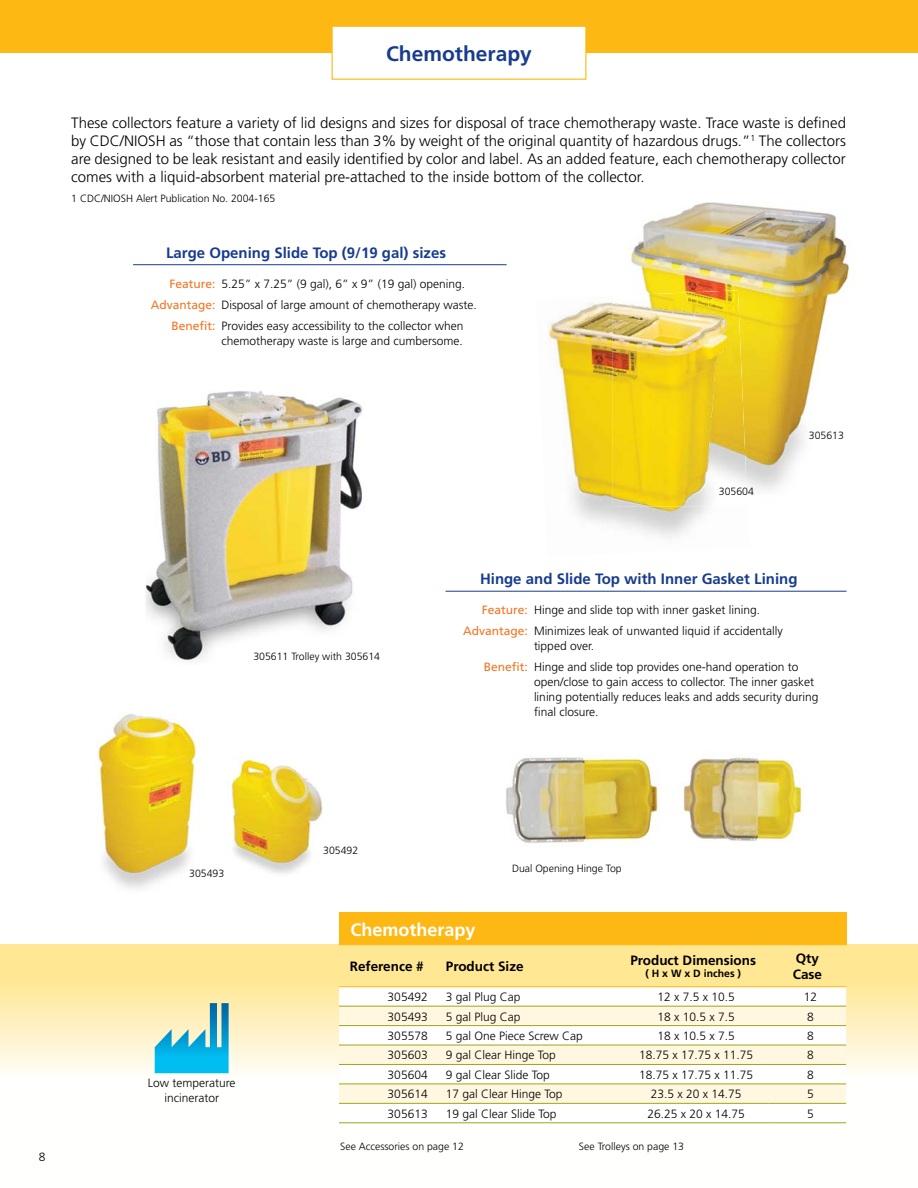
<style>
.page{position:relative;width:918px;height:1188px;background:#fff}
.page>*{position:absolute;margin:0;border:0;box-sizing:border-box;transform-origin:0 0}
.t1{font:700 21px "Frutiger";color:#183c8d}
.t2{font:700 18px "Frutiger";color:#fff}
.t3{font:300 15px/18px "Frutiger";color:#000;text-align:justify}
.t4{font:700 15px "Frutiger";color:#183c8d}
.t5{font:700 13.5px/16.2px "Frutiger";color:#000}
.t6{font:300 12px/21px "Frutiger";color:#000;text-align:center}
.t7{font:300 10.5px "Frutiger";color:#000}
.t8{font:700 10.5px "Frutiger";color:#000}
.s1{font-weight:400;color:#f37421}
</style>
<div class="page">
<svg style="left:0;top:945px;width:918px;height:178px"></svg>
<hr style="left:446px;top:591px;width:401px;height:1px;background:#183c8d">
<hr style="left:133px;top:264px;width:374px;height:1px;background:#183c8d">
<img style="left:506px;top:756px;width:153px;height:87px">
<img style="left:682px;top:757px;width:123px;height:85px">
<div style="left:0;top:0;width:918px;height:53px;background:#fdb813"></div>
<div style="left:332px;top:26px;width:254px;height:53px;background:#fff"></div>
<div style="left:332px;top:26px;width:254px;height:54px;border:1px solid #fdb813"></div>
<img style="left:627px;top:202px;width:222px;height:289px">
<img style="left:98px;top:714px;width:99px;height:175px">
<img style="left:231px;top:759px;width:92px;height:115px">
<img style="left:548px;top:296px;width:201px;height:242px">
<img style="left:613px;top:290px;width:134px;height:216px">
<img style="left:145px;top:391px;width:218px;height:270px">
<img style="left:254px;top:653px;width:109px;height:8px">
<svg style="left:155px;top:1003px;width:74px;height:70px;background:#6cc7d2"></svg>
<div style="left:339px;top:912px;width:507px;height:33px;background:#fdb813"></div>
<div style="left:339px;top:945px;width:507px;height:41px;background:#ffe794"></div>
<svg style="left:339px;top:987px;width:507px;height:136px"></svg>
<svg style="left:339px;top:1007px;width:507px;height:96px;fill:#fff7e0"></svg>
<hr style="left:339px;top:1006px;width:507px;height:1px;background:#9ca71c">
<hr style="left:339px;top:1025px;width:507px;height:1px;background:#9ca71c">
<hr style="left:769px;top:1045px;width:77px;height:1px;background:#9ca71c">
<hr style="left:339px;top:1045px;width:430px;height:1px;background:#9ca71c">
<hr style="left:339px;top:1064px;width:507px;height:1px;background:#9ca71c">
<hr style="left:339px;top:1084px;width:507px;height:1px;background:#9ca71c">
<hr style="left:769px;top:1103px;width:77px;height:1px;background:#9ca71c">
<hr style="left:769px;top:1123px;width:77px;height:1px;background:#9ca71c">
<hr style="left:339px;top:1103px;width:430px;height:1px;background:#9ca71c">
<hr style="left:339px;top:1123px;width:430px;height:1px;background:#9ca71c">
<hr style="left:339px;top:986px;width:507px;height:1px;background:#fdb813">
<h1 class="t1" style="left:386px;top:45px;width:147px">Chemotherapy</h1>
<p class="t3" style="left:71px;top:115px;width:776px">These collectors feature a variety of lid designs and sizes for disposal of trace chemotherapy waste. Trace waste is defined by CDC/NIOSH as “those that contain less than 3% by weight of the original quantity of hazardous drugs.”<sup>1</sup> The collectors are designed to be leak resistant and easily identified by color and label. As an added feature, each chemotherapy collector comes with a liquid-absorbent material pre-attached to the inside bottom of the collector.</p>
<p class="t7" style="left:71px;top:194px;width:206px">1 CDC/NIOSH Alert Publication No. 2004-165</p>
<p class="t4" style="left:166px;top:247px;width:282px">Large Opening Slide Top (9/19 gal) sizes</p>
<p class="t6" style="left:151px;top:274px;width:328px"><span class="s1">Feature:</span> 5.25” x 7.25” (9 gal), 6” x 9” (19 gal) opening.<br><span class="s1">Advantage:</span> Disposal of large amount of chemotherapy waste.<br><span class="s1">Benefit:</span> Provides easy accessibility to the collector when</p>
<p class="t6" style="left:222px;top:331px;width:243px">chemotherapy waste is large and cumbersome.</p>
<p class="t7" style="left:719px;top:487px;width:37px">305604</p>
<p class="t7" style="left:809px;top:431px;width:37px">305613</p>
<p class="t7" style="left:253px;top:653px;width:128px">305611 Trolley with 305614</p>
<p class="t4" style="left:480px;top:573px;width:319px">Hinge and Slide Top with Inner Gasket Lining</p>
<p class="t6" style="left:463px;top:600px;width:321px"><span class="s1">Feature:</span> Hinge and slide top with inner gasket lining.<br><span class="s1">Advantage:</span> Minimizes leak of unwanted liquid if accidentally</p>
<p class="t6" style="left:484px;top:636px;width:316px;text-align:left;text-indent:50px">tipped over.<br><span class="s1">Benefit:</span> Hinge and slide top provides one-hand operation to</p>
<p class="t6" style="left:534px;top:675px;width:286px;line-height:15px;text-align:left">open/close to gain access to collector. The inner gasket lining potentially reduces leaks and adds security during final closure.</p>
<p class="t6" style="left:39px;top:1147px;width:8px">8</p>
<p class="t7" style="left:189px;top:869px;width:37px">305493</p>
<p class="t6" style="left:148px;top:1077px;width:89px;line-height:14.4px">Low temperature incinerator</p>
<p class="t7" style="left:323px;top:846px;width:37px">305492</p>
<p class="t7" style="left:512px;top:864px;width:111px">Dual Opening Hinge Top</p>
<h2 class="t2" style="left:350px;top:922px;width:127px">Chemotherapy</h2>
<p class="t5" style="left:350px;top:959px;width:75px">Reference #</p>
<p class="t5" style="left:446px;top:959px;width:79px">Product Size</p>
<p class="t5" style="left:630px;top:953px;width:127px">Product Dimensions</p>
<p class="t8" style="left:645px;top:969px;width:97px">( H x W x D inches )</p>
<p class="t5" style="left:793px;top:951px;width:31px">Qty<br>Case</p>
<p class="t6" style="left:388px;top:987px;width:42px">305492</p>
<p class="t6" style="left:446px;top:987px;width:76px">3 gal Plug Cap</p>
<p class="t6" style="left:658px;top:987px;width:79px">12 x 7.5 x 10.5</p>
<p class="t6" style="left:804px;top:987px;width:15px">12</p>
<p class="t6" style="left:388px;top:1007px;width:42px">305493</p>
<p class="t6" style="left:446px;top:1007px;width:76px">5 gal Plug Cap</p>
<p class="t6" style="left:658px;top:1007px;width:79px">18 x 10.5 x 7.5</p>
<p class="t6" style="left:807px;top:1007px;width:8px">8</p>
<p class="t6" style="left:388px;top:1026px;width:42px">305578</p>
<p class="t6" style="left:446px;top:1026px;width:139px">5 gal One Piece Screw Cap</p>
<p class="t6" style="left:658px;top:1026px;width:79px">18 x 10.5 x 7.5</p>
<p class="t6" style="left:807px;top:1026px;width:8px">8</p>
<p class="t6" style="left:388px;top:1046px;width:42px">305603</p>
<p class="t6" style="left:446px;top:1046px;width:112px">9 gal Clear Hinge Top</p>
<p class="t6" style="left:639px;top:1046px;width:116px">18.75 x 17.75 x 11.75</p>
<p class="t6" style="left:807px;top:1046px;width:8px">8</p>
<p class="t6" style="left:388px;top:1065px;width:42px">305604</p>
<p class="t6" style="left:446px;top:1065px;width:106px">9 gal Clear Slide Top</p>
<p class="t6" style="left:639px;top:1065px;width:116px">18.75 x 17.75 x 11.75</p>
<p class="t6" style="left:807px;top:1065px;width:8px">8</p>
<p class="t6" style="left:388px;top:1085px;width:42px">305614</p>
<p class="t6" style="left:446px;top:1085px;width:118px">17 gal Clear Hinge Top</p>
<p class="t6" style="left:651px;top:1085px;width:92px">23.5 x 20 x 14.75</p>
<p class="t6" style="left:807px;top:1085px;width:8px">5</p>
<p class="t6" style="left:388px;top:1104px;width:42px">305613</p>
<p class="t6" style="left:446px;top:1104px;width:112px">19 gal Clear Slide Top</p>
<p class="t6" style="left:648px;top:1104px;width:99px">26.25 x 20 x 14.75</p>
<p class="t6" style="left:807px;top:1104px;width:8px">5</p>
<p class="t7" style="left:340px;top:1142px;width:125px">See Accessories on page 12</p>
<p class="t7" style="left:579px;top:1142px;width:107px">See Trolleys on page 13</p>
</div>
